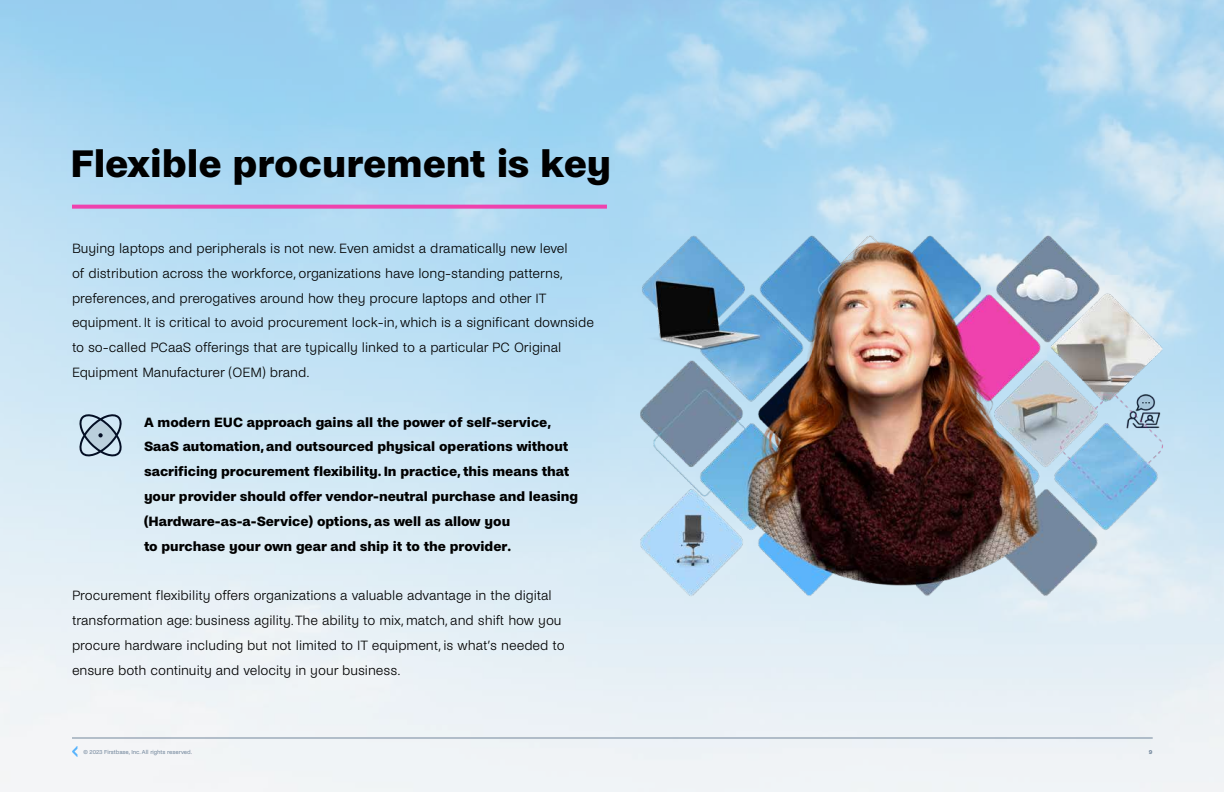
<style>
.page{position:relative;width:1224px;height:792px;background:#fff}
.page>*{position:absolute;margin:0;border:0;box-sizing:border-box;transform-origin:0 0}
.t1{font:700 40px "Noi Grotesk";letter-spacing:-.005em;color:#000}
.t2{font:300 14px/24.8px "Noi Grotesk";color:#000}
.t3{font:700 14px/24.8px "Noi Grotesk";color:#000}
.t4{font:6px "Noi Grotesk";letter-spacing:-.005em;color:#74889d}
.t5{font:700 6px "Noi Grotesk";color:#74889d}
</style>
<div class="page">
<svg style="left:72px;top:205px;width:535px;height:4px;fill:#ef42ae"></svg>
<hr style="left:72px;top:738px;width:1081px;height:1px;background:#74889d">
<svg style="left:72px;top:746px;width:5px;height:11px"></svg>
<svg style="left:79px;top:414px;width:43px;height:43px"></svg>
<img style="left:628px;top:232px;width:547px;height:367px">
<h1 class="t1" style="left:71px;top:140px;width:542px">Flexible procurement is key</h1>
<p class="t2" style="left:72px;top:236px;width:524px">Buying laptops and peripherals is not new. Even amidst a dramatically new level<br>of distribution across the workforce, organizations have long-standing patterns, preferences, and prerogatives around how they procure laptops and other IT equipment. It is critical to avoid procurement lock-in, which is a significant downside to so-called PCaaS offerings that are typically linked to a particular PC Original Equipment Manufacturer (OEM) brand.</p>
<p class="t3" style="left:144px;top:410px;width:436px">A modern EUC approach gains all the power of self-service, SaaS automation, and outsourced physical operations without sacrificing procurement flexibility. In practice, this means that your provider should offer vendor-neutral purchase and leasing (Hardware-as-a-Service) options, as well as allow you<br>to purchase your own gear and ship it to the provider.</p>
<p class="t2" style="left:72px;top:584px;width:494px">Procurement flexibility offers organizations a valuable advantage in the digital transformation age: business agility. The ability to mix, match, and shift how you procure hardware including but not limited to IT equipment, is what’s needed to ensure both continuity and velocity in your business.</p>
<p class="t4" style="left:84px;top:749px;width:110px">© 2023 Firstbase, Inc. All rights reserved.</p>
<p class="t5" style="left:1149px;top:748px;width:5px">9</p>
</div>
